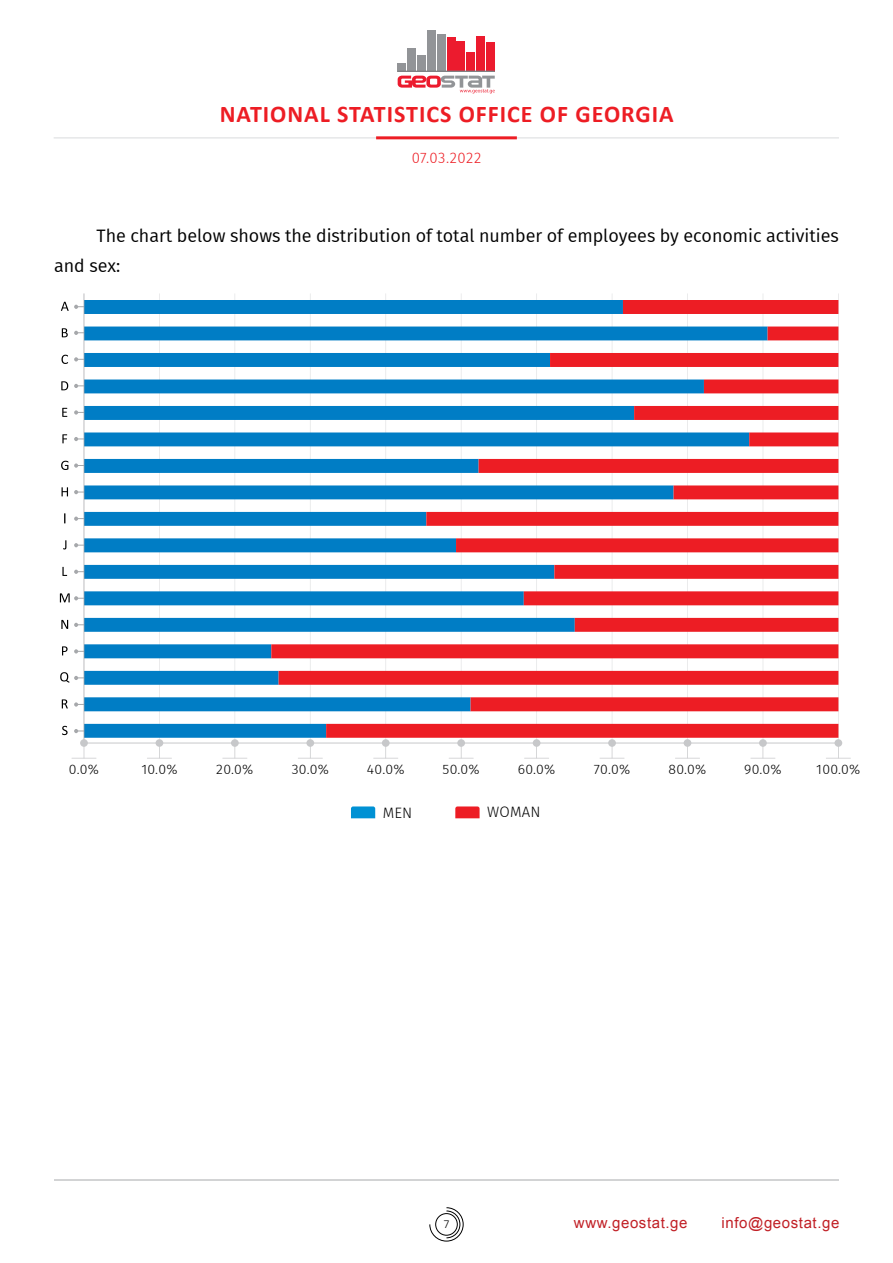
<style>
.page{position:relative;width:893px;height:1263px;background:#fff}
.page>*{position:absolute;margin:0;border:0;box-sizing:border-box;transform-origin:0 0}
.t1{font:700 24px "Calibri";letter-spacing:.04em;color:#ed1d24}
.t2{font:18px/30px "Fira GO";color:#000}
.t3{font:15px "BPG Ingiri Arial";letter-spacing:.04em;color:#c12026}
.t4{font:300 15px "Fira GO";letter-spacing:.03em;color:#ed1d24}
.t5{font:300 15px "Fira GO";letter-spacing:.01em;color:#000}
.t6{font:300 13.5px "Fira GO";letter-spacing:.02em;color:#000;scale:1.04 1}
.t7{font:300 12px "Calibri";color:#000}
</style>
<div class="page">
<svg style="left:429px;top:1207px;width:35px;height:34px"></svg>
<hr style="left:54px;top:1179px;width:785px;height:1px;background:#a7a9ac">
<hr style="left:54px;top:137px;width:785px;height:2px;background:#e6e7e8">
<hr style="left:376px;top:136px;width:141px;height:3px;background:#ed1d24">
<div style="left:398px;top:63px;width:8px;height:9px;background:#929497"></div>
<div style="left:407px;top:48px;width:9px;height:24px;background:#929497"></div>
<div style="left:417px;top:55px;width:9px;height:17px;background:#929497"></div>
<div style="left:427px;top:30px;width:9px;height:42px;background:#929497"></div>
<div style="left:437px;top:34px;width:9px;height:38px;background:#929497"></div>
<div style="left:447px;top:37px;width:8px;height:35px;background:#ec1b2e"></div>
<div style="left:457px;top:42px;width:8px;height:30px;background:#ec1b2e"></div>
<div style="left:466px;top:52px;width:9px;height:20px;background:#ec1b2e"></div>
<div style="left:476px;top:36px;width:9px;height:36px;background:#ec1b2e"></div>
<div style="left:486px;top:42px;width:9px;height:30px;background:#ec1b2e"></div>
<hr style="left:398px;top:71px;width:97px;height:1px;background:#808184">
<svg style="left:398px;top:76px;width:97px;height:17px"></svg>
<svg style="left:74px;top:331px;width:10px;height:4px"></svg>
<svg style="left:74px;top:357px;width:10px;height:4px"></svg>
<svg style="left:74px;top:384px;width:10px;height:4px"></svg>
<svg style="left:74px;top:410px;width:10px;height:5px"></svg>
<svg style="left:74px;top:437px;width:10px;height:4px"></svg>
<svg style="left:74px;top:463px;width:10px;height:5px"></svg>
<svg style="left:74px;top:490px;width:10px;height:4px"></svg>
<svg style="left:74px;top:517px;width:10px;height:4px"></svg>
<svg style="left:74px;top:543px;width:10px;height:4px"></svg>
<svg style="left:74px;top:570px;width:10px;height:4px"></svg>
<svg style="left:74px;top:623px;width:10px;height:4px"></svg>
<svg style="left:74px;top:649px;width:10px;height:4px"></svg>
<svg style="left:74px;top:702px;width:10px;height:5px"></svg>
<svg style="left:74px;top:729px;width:10px;height:4px"></svg>
<svg style="left:62px;top:726px;width:6px;height:9px"></svg>
<svg style="left:62px;top:699px;width:6px;height:9px"></svg>
<svg style="left:60px;top:672px;width:24px;height:11px"></svg>
<svg style="left:62px;top:646px;width:6px;height:9px"></svg>
<svg style="left:61px;top:620px;width:7px;height:9px"></svg>
<svg style="left:60px;top:593px;width:24px;height:9px"></svg>
<svg style="left:62px;top:567px;width:5px;height:9px"></svg>
<svg style="left:62px;top:487px;width:6px;height:9px"></svg>
<svg style="left:61px;top:461px;width:7px;height:9px"></svg>
<svg style="left:62px;top:434px;width:5px;height:9px"></svg>
<svg style="left:62px;top:408px;width:5px;height:9px"></svg>
<svg style="left:61px;top:381px;width:7px;height:9px"></svg>
<svg style="left:62px;top:355px;width:6px;height:9px"></svg>
<svg style="left:62px;top:328px;width:6px;height:9px"></svg>
<svg style="left:61px;top:302px;width:23px;height:9px"></svg>
<hr style="left:838px;top:293px;width:1px;height:451px;background:#e5e6e7">
<hr style="left:763px;top:293px;width:1px;height:451px;background:#e5e6e7">
<hr style="left:687px;top:293px;width:1px;height:451px;background:#e5e6e7">
<hr style="left:612px;top:293px;width:1px;height:451px;background:#e5e6e7">
<hr style="left:536px;top:293px;width:1px;height:451px;background:#e5e6e7">
<hr style="left:461px;top:293px;width:1px;height:451px;background:#e5e6e7">
<hr style="left:385px;top:293px;width:1px;height:451px;background:#e5e6e7">
<hr style="left:310px;top:293px;width:1px;height:451px;background:#e5e6e7">
<hr style="left:234px;top:293px;width:1px;height:451px;background:#e5e6e7">
<hr style="left:159px;top:293px;width:1px;height:451px;background:#e5e6e7">
<svg style="left:85px;top:300px;width:186px;height:438px;fill:#007dc5"></svg>
<svg style="left:271px;top:300px;width:567px;height:438px"></svg>
<hr style="left:84px;top:293px;width:1px;height:451px;background:#a8a8ac">
<div style="left:382px;top:739px;width:8px;height:8px;background:#c7c8ca;border-radius:50%"></div>
<svg style="left:373px;top:744px;width:25px;height:15px"></svg>
<div style="left:231px;top:739px;width:8px;height:8px;background:#c7c8ca;border-radius:50%"></div>
<svg style="left:222px;top:744px;width:25px;height:15px"></svg>
<div style="left:533px;top:739px;width:7px;height:8px;background:#c7c8ca;border-radius:50%"></div>
<svg style="left:524px;top:745px;width:25px;height:14px"></svg>
<div style="left:759px;top:739px;width:8px;height:8px;background:#c7c8ca;border-radius:50%"></div>
<svg style="left:750px;top:744px;width:25px;height:15px"></svg>
<div style="left:156px;top:739px;width:7px;height:8px;background:#c7c8ca;border-radius:50%"></div>
<svg style="left:147px;top:745px;width:25px;height:14px"></svg>
<div style="left:457px;top:739px;width:8px;height:8px;background:#c7c8ca;border-radius:50%"></div>
<svg style="left:449px;top:744px;width:25px;height:15px"></svg>
<div style="left:684px;top:739px;width:7px;height:8px;background:#c7c8ca;border-radius:50%"></div>
<svg style="left:675px;top:745px;width:25px;height:14px"></svg>
<div style="left:306px;top:739px;width:8px;height:8px;background:#c7c8ca;border-radius:50%"></div>
<svg style="left:298px;top:744px;width:25px;height:15px"></svg>
<div style="left:608px;top:739px;width:8px;height:8px;background:#c7c8ca;border-radius:50%"></div>
<svg style="left:600px;top:744px;width:24px;height:15px"></svg>
<div style="left:80px;top:739px;width:8px;height:8px;background:#c7c8ca;border-radius:50%"></div>
<svg style="left:72px;top:744px;width:24px;height:15px"></svg>
<div style="left:834px;top:739px;width:8px;height:8px;background:#c7c8ca;border-radius:50%"></div>
<svg style="left:826px;top:743px;width:25px;height:16px"></svg>
<hr style="left:84px;top:743px;width:755px;height:1px;background:#c7c8ca">
<svg style="left:351px;top:806px;width:24px;height:12px"></svg>
<svg style="left:455px;top:806px;width:25px;height:12px"></svg>
<h1 class="t1" style="left:220px;top:97px;width:455px">NATIONAL STATISTICS OFFICE OF GEORGIA</h1>
<p class="t4" style="left:412px;top:149px;width:71px">07.03.2022</p>
<p class="t2" style="left:54px;top:221px;width:786px;text-indent:43px">The chart below shows the distribution of total number of employees by economic activities and sex:</p>
<p class="t6" style="left:69px;top:761px;width:30px">0.0%</p>
<p class="t6" style="left:141px;top:761px;width:36px">10.0%</p>
<p class="t6" style="left:216px;top:761px;width:37px">20.0%</p>
<p class="t6" style="left:292px;top:761px;width:37px">30.0%</p>
<p class="t6" style="left:367px;top:761px;width:38px">40.0%</p>
<p class="t6" style="left:443px;top:761px;width:37px">50.0%</p>
<p class="t6" style="left:518px;top:761px;width:38px">60.0%</p>
<p class="t6" style="left:594px;top:761px;width:36px">70.0%</p>
<p class="t6" style="left:668px;top:761px;width:38px">80.0%</p>
<p class="t6" style="left:744px;top:761px;width:38px">90.0%</p>
<p class="t6" style="left:816px;top:761px;width:44px">100.0%</p>
<p class="t5" style="left:383px;top:803px;width:31px">MEN</p>
<p class="t5" style="left:487px;top:803px;width:55px">WOMAN</p>
<p class="t7" style="left:443px;top:1217px;width:8px">7</p>
<p class="t3" style="left:574px;top:1213px;width:115px">www.geostat.ge</p>
<p class="t3" style="left:722px;top:1213px;width:119px">info@geostat.ge</p>
</div>
